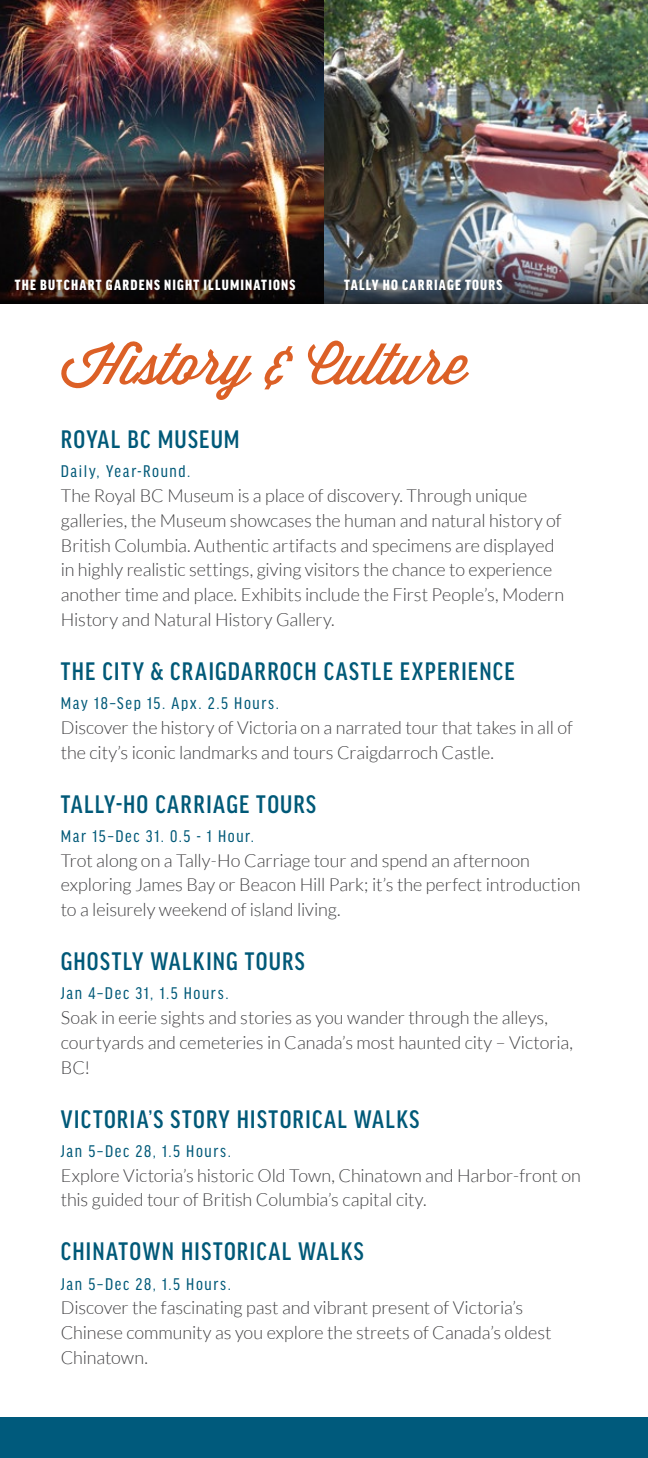
<style>
.page{position:relative;width:648px;height:1458px;background:#fff}
.page>*{position:absolute;margin:0;border:0;box-sizing:border-box;transform-origin:0 0}
.t1{font:56.25px "Wisdom Script";color:#dc6026}
.t2{font:500 condensed 27px "Good Headline Pro";letter-spacing:.045em;color:#005978}
.t3{font:300 18px/24.8px "Lato";letter-spacing:-.005em;color:#414042}
.t4{font:condensed 18px "Good Headline Pro";letter-spacing:.09em;color:#005978}
.t5{font:900 condensed 15.75px "Good Headline Pro";letter-spacing:.08em;color:#fff}
</style>
<div class="page">
<img style="left:0;top:0;width:648px;height:243px">
<img style="left:0;top:243px;width:648px;height:61px">
<div style="left:0;top:1418px;width:648px;height:40px;background:#005a7c"></div>
<p class="t5" style="left:15px;top:278px;width:282px">THE BUTCHART GARDENS NIGHT ILLUMINATIONS</p>
<p class="t5" style="left:344px;top:278px;width:160px">TALLY HO CARRIAGE TOURS</p>
<h1 class="t1" style="left:61px;top:321px;width:408px">History &amp; Culture</h1>
<h2 class="t2" style="left:61px;top:427px;width:180px">ROYAL BC MUSEUM</h2>
<p class="t4" style="left:61px;top:462px;width:131px">Daily, Year-Round.</p>
<p class="t3" style="left:61px;top:483px;width:505px">The Royal BC Museum is a place of discovery. Through unique galleries, the Museum showcases the human and natural history of British Columbia. Authentic artifacts and specimens are displayed in highly realistic settings, giving visitors the chance to experience another time and place. Exhibits include the First People’s, Modern History and Natural History Gallery.</p>
<h2 class="t2" style="left:61px;top:658px;width:455px">THE CITY &amp; CRAIGDARROCH CASTLE EXPERIENCE</h2>
<p class="t4" style="left:61px;top:694px;width:220px">May 18–Sep 15. Apx. 2.5 Hours.</p>
<p class="t3" style="left:61px;top:715px;width:514px">Discover the history of Victoria on a narrated tour that takes in all of the city’s iconic landmarks and tours Craigdarroch Castle.</p>
<h2 class="t2" style="left:61px;top:791px;width:257px">TALLY-HO CARRIAGE TOURS</h2>
<p class="t4" style="left:61px;top:827px;width:195px">Mar 15–Dec 31. 0.5 - 1 Hour.</p>
<p class="t3" style="left:61px;top:848px;width:521px">Trot along on a Tally-Ho Carriage tour and spend an afternoon exploring James Bay or Beacon Hill Park; it’s the perfect introduction to a leisurely weekend of island living.</p>
<h2 class="t2" style="left:61px;top:949px;width:245px">GHOSTLY WALKING TOURS</h2>
<p class="t4" style="left:61px;top:984px;width:169px">Jan 4–Dec 31, 1.5 Hours.</p>
<p class="t3" style="left:61px;top:1005px;width:514px">Soak in eerie sights and stories as you wander through the alleys, courtyards and cemeteries in Canada’s most haunted city – Victoria,<br>BC!</p>
<h2 class="t2" style="left:61px;top:1106px;width:360px">VICTORIA’S STORY HISTORICAL WALKS</h2>
<p class="t4" style="left:61px;top:1142px;width:172px">Jan 5–Dec 28, 1.5 Hours.</p>
<p class="t3" style="left:61px;top:1163px;width:522px">Explore Victoria’s historic Old Town, Chinatown and Harbor-front on this guided tour of British Columbia’s capital city.</p>
<h2 class="t2" style="left:61px;top:1239px;width:304px">CHINATOWN HISTORICAL WALKS</h2>
<p class="t4" style="left:61px;top:1274px;width:172px">Jan 5–Dec 28, 1.5 Hours.</p>
<p class="t3" style="left:61px;top:1296px;width:492px">Discover the fascinating past and vibrant present of Victoria’s<br>Chinese community as you explore the streets of Canada’s oldest<br>Chinatown.</p>
</div>
